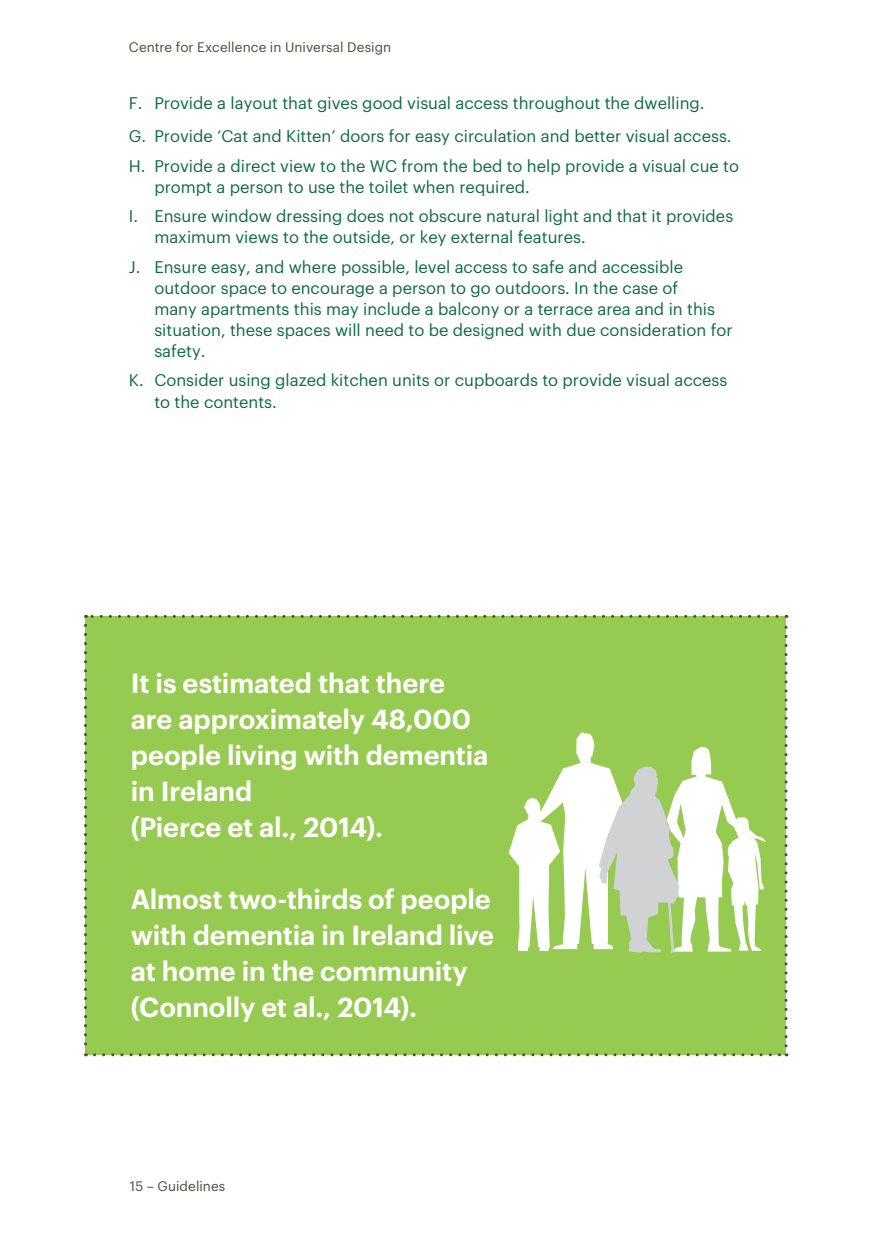
<style>
.page{position:relative;width:893px;height:1234px;background:#fff}
.page>*{position:absolute;margin:0;border:0;box-sizing:border-box;transform-origin:0 0}
.t1{font:600 27px/36px "Graphik";letter-spacing:-.005em;color:#fff}
.t2{font:16.5px/21px "Graphik";color:#0d6b40}
.t3{font:13.5px "Graphik";letter-spacing:.005em;color:#4c4a3f}
</style>
<div class="page">
<div style="left:85px;top:616px;width:701px;height:438px;background:#96ca50"></div>
<svg style="left:84px;top:625px;width:3px;height:431px"></svg>
<svg style="left:94px;top:1053px;width:693px;height:3px"></svg>
<svg style="left:784px;top:614px;width:3px;height:431px"></svg>
<svg style="left:85px;top:614px;width:692px;height:3px"></svg>
<svg style="left:509px;top:732px;width:256px;height:220px"></svg>
<p class="t3" style="left:129px;top:37px;width:264px">Centre for Excellence in Universal Design</p>
<p class="t2" style="left:129px;top:91px;width:577px">F. Provide a layout that gives good visual access throughout the dwelling.</p>
<p class="t2" style="left:129px;top:124px;width:604px">G. Provide ‘Cat and Kitten’ doors for easy circulation and better visual access.</p>
<p class="t2" style="left:154px;top:154px;width:586px;text-indent:-26px">H. Provide a direct view to the WC from the bed to help provide a visual cue to prompt a person to use the toilet when required.</p>
<p class="t2" style="left:154px;top:204px;width:580px;text-indent:-26px">I. Ensure window dressing does not obscure natural light and that it provides maximum views to the outside, or key external features.</p>
<p class="t2" style="left:154px;top:255px;width:580px;text-indent:-26px">J. Ensure easy, and where possible, level access to safe and accessible outdoor space to encourage a person to go outdoors. In the case of<br>many apartments this may include a balcony or a terrace area and in this situation, these spaces will need to be designed with due consideration for safety.</p>
<p class="t2" style="left:154px;top:368px;width:574px;text-indent:-26px">K. Consider using glazed kitchen units or cupboards to provide visual access to the contents.</p>
<p class="t1" style="left:131px;top:662px;width:359px">It is estimated that there are approximately 48,000 people living with dementia in Ireland<br>(Pierce et al., 2014).</p>
<p class="t1" style="left:131px;top:878px;width:365px">Almost two-thirds of people with dementia in Ireland live at home in the community (Connolly et al., 2014).</p>
<p class="t3" style="left:130px;top:1175px;width:97px">15 – Guidelines</p>
</div>
